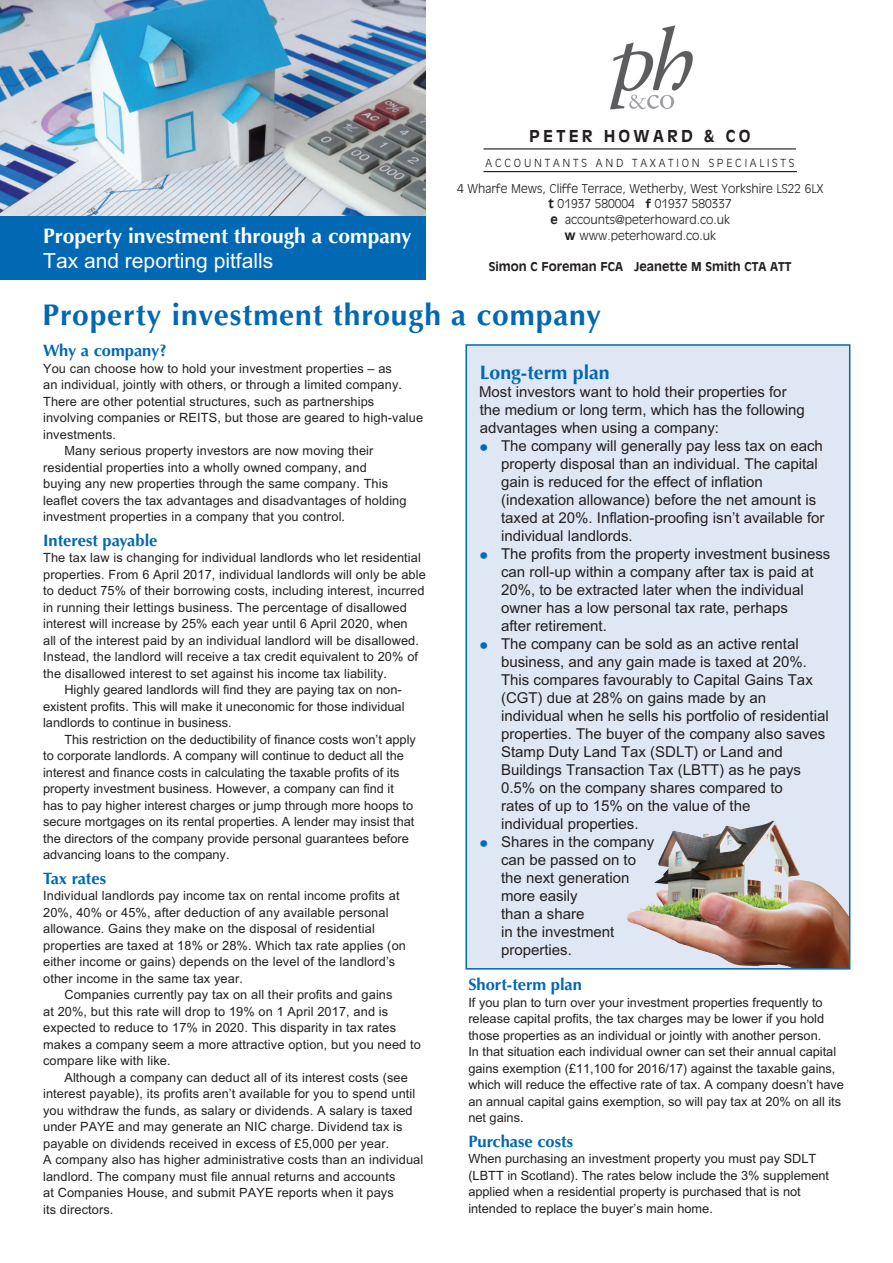
<style>
.page{position:relative;width:893px;height:1263px;background:#fff}
.page>*{position:absolute;margin:0;border:0;box-sizing:border-box;transform-origin:0 0}
.t1{font:700 30px "Optima";letter-spacing:.03em;color:#0168b3}
.t2{font:700 21px "Optima";color:#fff}
.t3{font:21px "M Arial";color:#fff}
.t4{font:700 19.5px "Optima";color:#0168b3}
.t5{font:700 16.5px "Optima";color:#0168b3}
.t6{font:700 16.2px "Antique Olive";letter-spacing:.2em;color:#231f20}
.t7{font:15px/18px "M Arial";color:#231f20}
.t8{font:12.75px/16.5px "M Arial";letter-spacing:.01em;color:#231f20}
.t9{font:300 12px/15.8px "Antique Olive";color:#231f20;text-align:center}
.t10{font:700 12px "Antique Olive";color:#231f20}
.t11{font:300 10.95px "Antique Olive";letter-spacing:.25em;color:#231f20}
.s1{font-weight:700}
.s2{font-size:27px;color:#0168b3}
</style>
<div class="page">
<hr style="left:483px;top:148px;width:313px;height:1px;background:#231f20">
<hr style="left:483px;top:171px;width:314px;height:1px;background:#231f20">
<img style="left:610px;top:25px;width:83px;height:85px">
<img style="left:0;top:0;width:425px;height:216px">
<div style="left:0;top:216px;width:426px;height:64px;background:#0168b3"></div>
<div style="left:466px;top:345px;width:384px;height:624px;background:#e0e7f4"></div>
<div style="left:465px;top:344px;width:385px;height:625px;border:2px solid #0168b3"></div>
<img style="left:627px;top:821px;width:222px;height:147px">
<h2 class="t2" style="left:43px;top:224px;width:370px">Property investment through a company</h2>
<h2 class="t3" style="left:43px;top:249px;width:231px">Tax and reporting pitfalls</h2>
<p class="t6" style="left:529px;top:126px;width:223px">PETER HOWARD &amp; CO</p>
<p class="t11" style="left:486px;top:156px;width:310px">ACCOUNTANTS AND TAXATION SPECIALISTS</p>
<p class="t9" style="left:457px;top:180px;width:368px">4 Wharfe Mews, Cliffe Terrace, Wetherby, West Yorkshire LS22 6LX <span class="s1">t</span> 01937 580004 <span class="s1">f</span> 01937 580337<br><span class="s1">e</span> accounts@peterhoward.co.uk<br><span class="s1">w</span> www.peterhoward.co.uk</p>
<p class="t10" style="left:489px;top:260px;width:304px">Simon C Foreman FCA Jeanette M Smith CTA ATT</p>
<h1 class="t1" style="left:43px;top:297px;width:560px">Property investment through a company</h1>
<p class="t5" style="left:43px;top:341px;width:125px">Why a company?</p>
<p class="t8" style="left:43px;top:360px;width:350px">You can choose how to hold your investment properties – as</p>
<p class="t8" style="left:43px;top:376px;width:360px">an individual, jointly with others, or through a limited company.</p>
<p class="t8" style="left:43px;top:393px;width:333px">There are other potential structures, such as partnerships</p>
<p class="t8" style="left:43px;top:409px;width:382px">involving companies or REITS, but those are geared to high-value</p>
<p class="t8" style="left:43px;top:426px;width:74px">investments.</p>
<p class="t8" style="left:64px;top:442px;width:311px">Many serious property investors are now moving their</p>
<p class="t8" style="left:43px;top:459px;width:325px">residential properties into a wholly owned company, and</p>
<p class="t8" style="left:43px;top:475px;width:347px">buying any new properties through the same company. This</p>
<p class="t8" style="left:43px;top:492px;width:365px">leaflet covers the tax advantages and disadvantages of holding</p>
<p class="t8" style="left:43px;top:508px;width:304px">investment properties in a company that you control.</p>
<p class="t5" style="left:43px;top:530px;width:116px">Interest payable</p>
<p class="t8" style="left:43px;top:549px;width:379px">The tax law is changing for individual landlords who let residential</p>
<p class="t8" style="left:43px;top:566px;width:384px">properties. From 6 April 2017, individual landlords will only be able</p>
<p class="t8" style="left:43px;top:582px;width:383px">to deduct 75% of their borrowing costs, including interest, incurred</p>
<p class="t8" style="left:43px;top:599px;width:365px">in running their lettings business. The percentage of disallowed</p>
<p class="t8" style="left:43px;top:615px;width:366px">interest will increase by 25% each year until 6 April 2020, when</p>
<p class="t8" style="left:43px;top:632px;width:377px">all of the interest paid by an individual landlord will be disallowed.</p>
<p class="t8" style="left:43px;top:648px;width:376px">Instead, the landlord will receive a tax credit equivalent to 20% of</p>
<p class="t8" style="left:43px;top:665px;width:345px">the disallowed interest to set against his income tax liability.</p>
<p class="t8" style="left:64px;top:681px;width:339px">Highly geared landlords will find they are paying tax on non-</p>
<p class="t8" style="left:43px;top:698px;width:363px">existent profits. This will make it uneconomic for those individual</p>
<p class="t8" style="left:43px;top:714px;width:190px">landlords to continue in business.</p>
<p class="t8" style="left:64px;top:731px;width:353px">This restriction on the deductibility of finance costs won’t apply</p>
<p class="t8" style="left:43px;top:747px;width:362px">to corporate landlords. A company will continue to deduct all the</p>
<p class="t8" style="left:43px;top:764px;width:358px">interest and finance costs in calculating the taxable profits of its</p>
<p class="t8" style="left:43px;top:780px;width:352px">property investment business. However, a company can find it</p>
<p class="t8" style="left:43px;top:797px;width:371px">has to pay higher interest charges or jump through more hoops to</p>
<p class="t8" style="left:43px;top:813px;width:373px">secure mortgages on its rental properties. A lender may insist that</p>
<p class="t8" style="left:43px;top:830px;width:367px">the directors of the company provide personal guarantees before</p>
<p class="t8" style="left:43px;top:846px;width:188px">advancing loans to the company.</p>
<p class="t5" style="left:43px;top:868px;width:64px">Tax rates</p>
<p class="t8" style="left:43px;top:887px;width:364px">Individual landlords pay income tax on rental income profits at 20%, 40% or 45%, after deduction of any available personal allowance. Gains they make on the disposal of residential properties are taxed at 18% or 28%. Which tax rate applies (on either income or gains) depends on the level of the landlord’s other income in the same tax year.</p>
<p class="t8" style="left:43px;top:986px;width:379px;text-indent:21px">Companies currently pay tax on all their profits and gains<br>at 20%, but this rate will drop to 19% on 1 April 2017, and is expected to reduce to 17% in 2020. This disparity in tax rates makes a company seem a more attractive option, but you need to compare like with like.</p>
<p class="t8" style="left:43px;top:1069px;width:382px;text-indent:21px">Although a company can deduct all of its interest costs (see interest payable), its profits aren’t available for you to spend until you withdraw the funds, as salary or dividends. A salary is taxed under PAYE and may generate an NIC charge. Dividend tax is payable on dividends received in excess of £5,000 per year.<br>A company also has higher administrative costs than an individual landlord. The company must file annual returns and accounts<br>at Companies House, and submit PAYE reports when it pays<br>its directors.</p>
<h3 class="t4" style="left:480px;top:361px;width:132px">Long-term plan</h3>
<p class="t7" style="left:479px;top:382px;width:327px">Most investors want to hold their properties for the medium or long term, which has the following advantages when using a company:</p>
<p class="t7" style="left:501px;top:436px;width:325px;text-indent:-22px"><span class="s2">•</span> The company will generally pay less tax on each property disposal than an individual. The capital gain is reduced for the effect of inflation (indexation allowance) before the net amount is taxed at 20%. Inflation-proofing isn’t available for individual landlords.</p>
<p class="t7" style="left:501px;top:544px;width:331px;text-indent:-22px"><span class="s2">•</span> The profits from the property investment business can roll-up within a company after tax is paid at 20%, to be extracted later when the individual owner has a low personal tax rate, perhaps<br>after retirement.</p>
<p class="t7" style="left:501px;top:634px;width:329px;text-indent:-22px"><span class="s2">•</span> The company can be sold as an active rental business, and any gain made is taxed at 20%.<br>This compares favourably to Capital Gains Tax (CGT) due at 28% on gains made by an individual when he sells his portfolio of residential properties. The buyer of the company also saves Stamp Duty Land Tax (SDLT) or Land and Buildings Transaction Tax (LBTT) as he pays 0.5% on the company shares compared to<br>rates of up to 15% on the value of the<br>individual properties.</p>
<p class="t7" style="left:501px;top:832px;width:155px;text-indent:-22px"><span class="s2">•</span> Shares in the company can be passed on to the next generation more easily<br>than a share<br>in the investment properties.</p>
<p class="t5" style="left:468px;top:975px;width:115px">Short-term plan</p>
<p class="t8" style="left:468px;top:994px;width:377px">If you plan to turn over your investment properties frequently to release capital profits, the tax charges may be lower if you hold those properties as an individual or jointly with another person.<br>In that situation each individual owner can set their annual capital gains exemption (£11,100 for 2016/17) against the taxable gains, which will reduce the effective rate of tax. A company doesn’t have an annual capital gains exemption, so will pay tax at 20% on all its net gains.</p>
<p class="t5" style="left:468px;top:1131px;width:106px">Purchase costs</p>
<p class="t8" style="left:468px;top:1150px;width:362px">When purchasing an investment property you must pay SDLT (LBTT in Scotland). The rates below include the 3% supplement applied when a residential property is purchased that is not intended to replace the buyer’s main home.</p>
</div>
